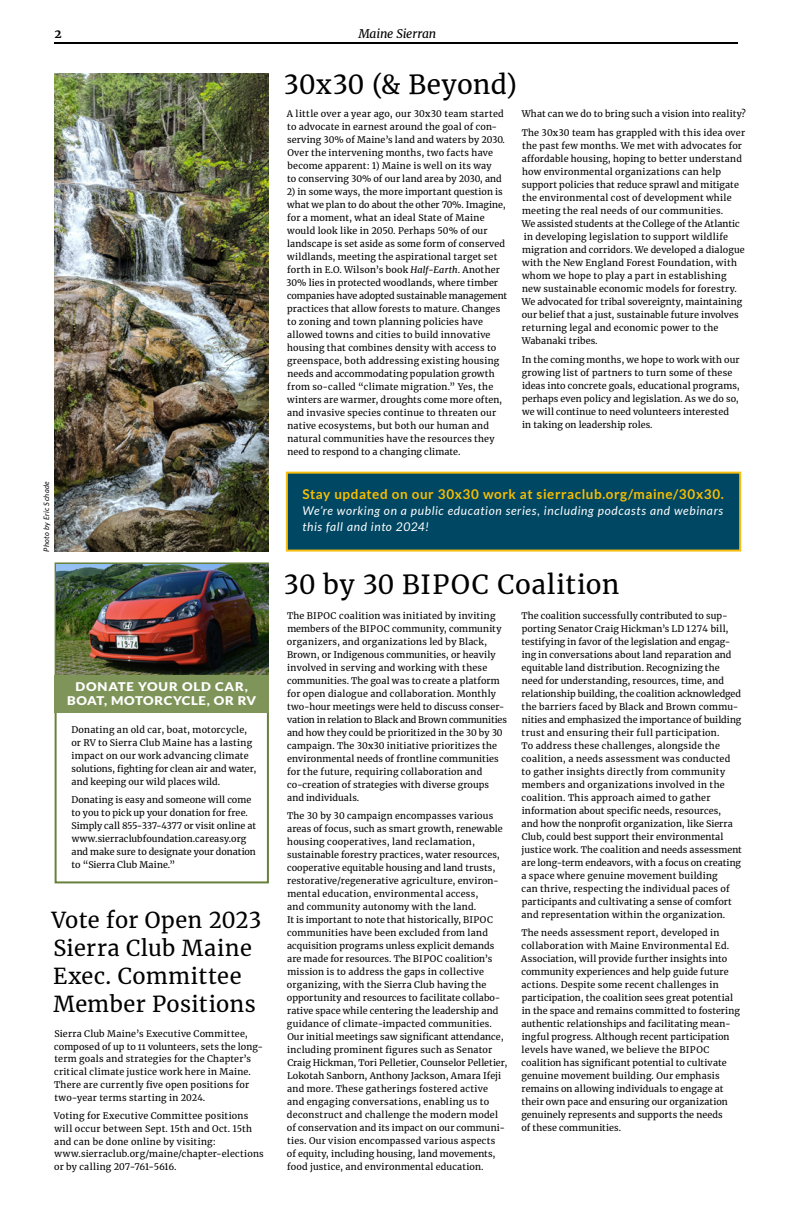
<style>
.page{position:relative;width:792px;height:1224px;background:#fff}
.page>*{position:absolute;margin:0;border:0;box-sizing:border-box;transform-origin:0 0}
.t1{font:26px "Merriweather";letter-spacing:.025em;color:#000}
.t2{font:21.8px/28px "Merriweather";letter-spacing:.02em;color:#000}
.t3{font:700 13.5px "Lato";letter-spacing:.04em;color:#f7be00}
.t4{font:italic 12px/16px "Lato";letter-spacing:.055em;color:#fff}
.t5{font:900 12px/14px "Lato";letter-spacing:.05em;color:#fff;text-align:center;scale:1.1 1}
.t6{font:italic 12px "Merriweather";letter-spacing:-.015em;color:#000}
.t7{font:700 12px "Merriweather";color:#000}
.t8{font:9px/13px "Merriweather";letter-spacing:.015em;color:#000}
.t9{font:italic 7.5px "Lato";letter-spacing:.045em;color:#000}
.s1{font-style:italic}
</style>
<div class="page">
<hr style="left:54px;top:42px;width:684px;height:2px;background:#000">
<img style="left:55px;top:73px;width:214px;height:479px">
<div style="left:286px;top:472px;width:455px;height:80px;background:#004763;border:2px solid #f8bd0e"></div>
<div style="left:55px;top:562px;width:214px;height:321px;border:2px solid #68813c"></div>
<img style="left:57px;top:564px;width:212px;height:111px">
<div style="left:55px;top:675px;width:214px;height:38px;background:#7f9459"></div>
<h3 class="t7" style="left:55px;top:25px;width:9px">2</h3>
<h3 class="t6" style="left:358px;top:25px;width:79px">Maine Sierran</h3>
<h1 class="t1" style="left:284px;top:67px;width:235px">30x30 (&amp; Beyond)</h1>
<p class="t9" style="left:42px;top:552px;width:72px;rotate:-90deg">Photo by Eric Schade</p>
<h3 class="t5" style="left:67px;top:680px;width:173px">DONATE YOUR OLD CAR,<br>BOAT, MOTORCYCLE, OR RV</h3>
<p class="t8" style="left:71px;top:723px;width:187px">Donating an old car, boat, motorcycle, or RV to Sierra Club Maine has a lasting impact on our work advancing climate solutions, fighting for clean air and water, and keeping our wild places wild.</p>
<p class="t8" style="left:71px;top:793px;width:186px">Donating is easy and someone will come to you to pick up your donation for free.<br>Simply call 855-337-4377 or visit online at www.sierraclubfoundation.careasy.org and make sure to designate your donation to “Sierra Club Maine.”</p>
<h2 class="t2" style="left:51px;top:905px;width:211px">Vote for Open 2023<br>Sierra Club Maine<br>Exec. Committee<br>Member Positions</h2>
<p class="t8" style="left:54px;top:1027px;width:210px">Sierra Club Maine’s Executive Committee, composed of up to 11 volunteers, sets the long&shy;term goals and strategies for the Chapter’s critical climate justice work here in Maine.<br>There are currently five open positions for two-year terms starting in 2024.</p>
<p class="t8" style="left:54px;top:1109px;width:211px">Voting for Executive Committee positions will occur between Sept. 15th and Oct. 15th and can be done online by visiting: www.sierraclub.org/maine/chapter-elections or by calling 207-761-5616.</p>
<p class="t8" style="left:287px;top:107px;width:220px">A little over a year ago, our 30x30 team started to advocate in earnest around the goal of con&shy;serving 30% of Maine’s land and waters by 2030.<br>Over the intervening months, two facts have become apparent: 1) Maine is well on its way<br>to conserving 30% of our land area by 2030, and</p>
<p class="t8" style="left:286px;top:185px;width:222px">2) in some ways, the more important question is what we plan to do about the other 70%. Imagine, for a moment, what an ideal State of Maine would look like in 2050. Perhaps 50% of our landscape is set aside as some form of conserved wildlands, meeting the aspirational target set forth in E.O. Wilson’s book <span class="s1">Half-Earth</span>. Another 30% lies in protected woodlands, where timber companies have adopted sustainable management practices that allow forests to mature. Changes to zoning and town planning policies have allowed towns and cities to build innovative housing that combines density with access to greenspace, both addressing existing housing needs and accommodating population growth from so-called “climate migration.” Yes, the winters are warmer, droughts come more often, and invasive species continue to threaten our native ecosystems, but both our human and natural communities have the resources they need to respond to a changing climate.</p>
<p class="t8" style="left:522px;top:104px;width:226px;line-height:19px">What can we do to bring such a vision into reality?<br>The 30x30 team has grappled with this idea over</p>
<p class="t8" style="left:522px;top:139px;width:225px">the past few months. We met with advocates for affordable housing, hoping to better understand how environmental organizations can help support policies that reduce sprawl and mitigate the environmental cost of development while meeting the real needs of our communities.<br>We assisted students at the College of the Atlantic in developing legislation to support wildlife migration and corridors. We developed a dialogue with the New England Forest Foundation, with whom we hope to play a part in establishing new sustainable economic models for forestry.<br>We advocated for tribal sovereignty, maintaining our belief that a just, sustainable future involves returning legal and economic power to the Wabanaki tribes.</p>
<p class="t8" style="left:522px;top:353px;width:220px">In the coming months, we hope to work with our growing list of partners to turn some of these ideas into concrete goals, educational programs, perhaps even policy and legislation. As we do so, we will continue to need volunteers interested in taking on leadership roles.</p>
<h3 class="t3" style="left:302px;top:486px;width:423px">Stay updated on our 30x30 work at sierraclub.org/maine/30x30.</h3>
<h3 class="t4" style="left:302px;top:503px;width:422px">We’re working on a public education series, including podcasts and webinars this fall and into 2024!</h3>
<h1 class="t1" style="left:284px;top:566px;width:337px">30 by 30 BIPOC Coalition</h1>
<p class="t8" style="left:287px;top:609px;width:222px">The BIPOC coalition was initiated by inviting members of the BIPOC community, community organizers, and organizations led by Black, Brown, or Indigenous communities, or heavily involved in serving and working with these communities. The goal was to create a platform for open dialogue and collaboration. Monthly two-hour meetings were held to discuss conser&shy;vation in relation to Black and Brown communities and how they could be prioritized in the 30 by 30 campaign. The 30x30 initiative prioritizes the environmental needs of frontline communities for the future, requiring collaboration and co-creation of strategies with diverse groups and individuals.</p>
<p class="t8" style="left:287px;top:809px;width:222px">The 30 by 30 campaign encompasses various areas of focus, such as smart growth, renewable housing cooperatives, land reclamation, sustainable forestry practices, water resources, cooperative equitable housing and land trusts, restorative/regenerative agriculture, environ&shy;mental education, environmental access,<br>and community autonomy with the land.<br>It is important to note that historically, BIPOC communities have been excluded from land acquisition programs unless explicit demands are made for resources. The BIPOC coalition’s mission is to address the gaps in collective organizing, with the Sierra Club having the opportunity and resources to facilitate collabo&shy;rative space while centering the leadership and guidance of climate-impacted communities.<br>Our initial meetings saw significant attendance, including prominent figures such as Senator Craig Hickman, Tori Pelletier, Counselor Pelletier, Lokotah Sanborn, Anthony Jackson, Amara Ifeji and more. These gatherings fostered active<br>and engaging conversations, enabling us to deconstruct and challenge the modern model of conservation and its impact on our communi&shy;ties. Our vision encompassed various aspects<br>of equity, including housing, land movements, food justice, and environmental education.</p>
<p class="t8" style="left:521px;top:609px;width:222px">The coalition successfully contributed to sup&shy;porting Senator Craig Hickman’s LD 1274 bill, testifying in favor of the legislation and engag&shy;ing in conversations about land reparation and equitable land distribution. Recognizing the need for understanding, resources, time, and relationship building, the coalition acknowledged the barriers faced by Black and Brown commu&shy;nities and emphasized the importance of building trust and ensuring their full participation.<br>To address these challenges, alongside the coalition, a needs assessment was conducted to gather insights directly from community members and organizations involved in the coalition. This approach aimed to gather information about specific needs, resources,<br>and how the nonprofit organization, like Sierra Club, could best support their environmental justice work. The coalition and needs assessment are long-term endeavors, with a focus on creating a space where genuine movement building<br>can thrive, respecting the individual paces of participants and cultivating a sense of comfort and representation within the organization.</p>
<p class="t8" style="left:521px;top:926px;width:220px">The needs assessment report, developed in collaboration with Maine Environmental Ed.<br>Association, will provide further insights into community experiences and help guide future actions. Despite some recent challenges in participation, the coalition sees great potential in the space and remains committed to fostering authentic relationships and facilitating mean&shy;ingful progress. Although recent participation levels have waned, we believe the BIPOC coalition has significant potential to cultivate genuine movement building. Our emphasis remains on allowing individuals to engage at their own pace and ensuring our organization genuinely represents and supports the needs<br>of these communities.</p>
</div>
